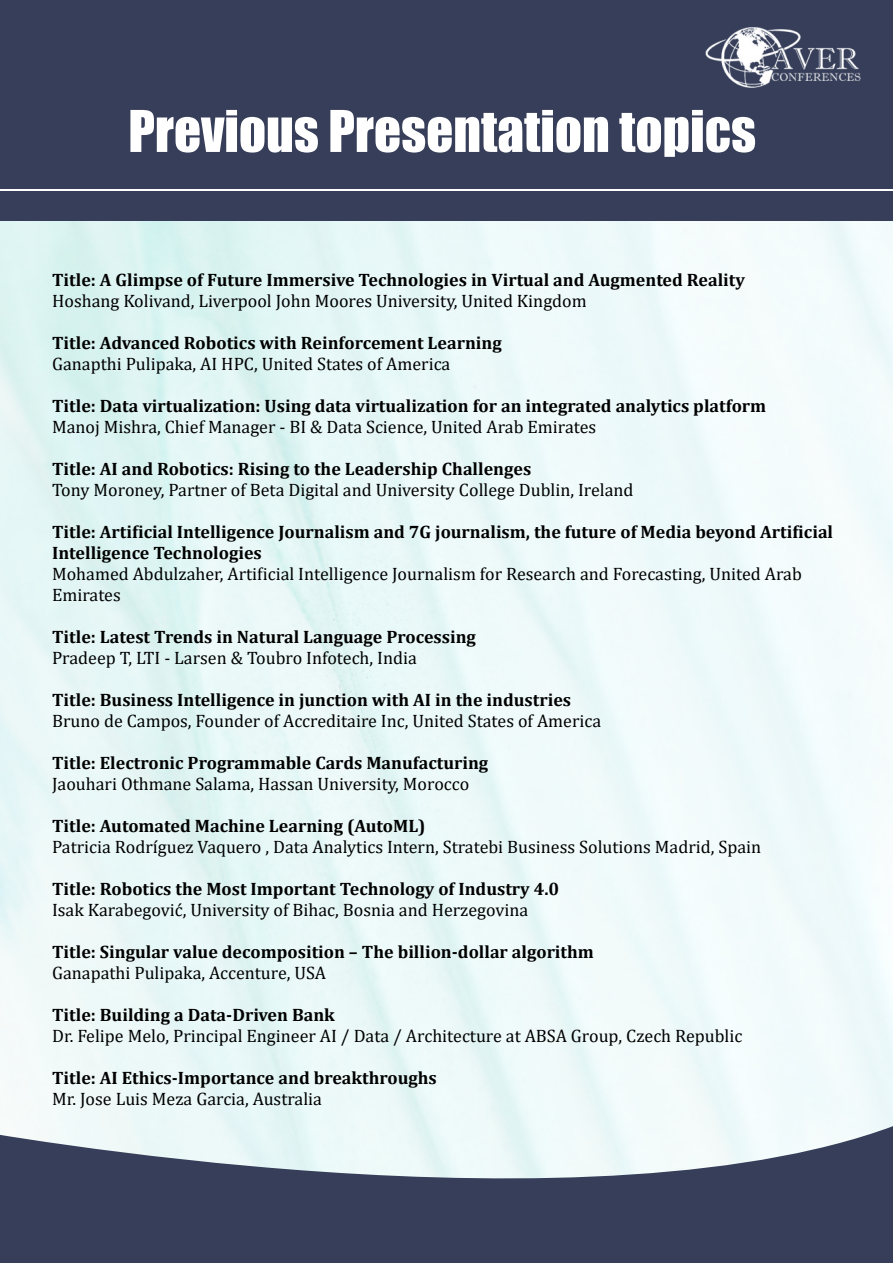
<style>
.page{position:relative;width:893px;height:1263px;background:#fff}
.page>*{position:absolute;margin:0;border:0;box-sizing:border-box;transform-origin:0 0}
.t1{font:53.1px "Impact";color:#fff}
.t2{font:18px/21px "Cambria";color:#000}
.t3{font:700 18px/21px "Cambria";color:#000}
</style>
<div class="page">
<img style="left:0;top:220px;width:893px;height:775px">
<svg style="left:0;top:995px;width:893px;height:268px;fill:#e9f8f7"></svg>
<div style="left:0;top:0;width:893px;height:220px;background:#363e59"></div>
<hr style="left:0;top:189px;width:893px;height:2px;background:#fff">
<img style="left:705px;top:27px;width:156px;height:61px">
<h1 class="t1" style="left:128px;top:90px;width:629px">Previous Presentation topics</h1>
<p class="t3" style="left:52px;top:268px;width:694px">Title: A Glimpse of Future Immersive Technologies in Virtual and Augmented Reality</p>
<p class="t2" style="left:52px;top:290px;width:536px">Hoshang Kolivand, Liverpool John Moores University, United Kingdom</p>
<p class="t3" style="left:52px;top:331px;width:451px">Title: Advanced Robotics with Reinforcement Learning</p>
<p class="t2" style="left:52px;top:353px;width:400px">Ganapthi Pulipaka, AI HPC, United States of America</p>
<p class="t3" style="left:52px;top:394px;width:716px">Title: Data virtualization: Using data virtualization for an integrated analytics platform</p>
<p class="t2" style="left:52px;top:416px;width:546px">Manoj Mishra, Chief Manager - BI &amp; Data Science, United Arab Emirates</p>
<p class="t3" style="left:52px;top:457px;width:481px">Title: AI and Robotics: Rising to the Leadership Challenges</p>
<p class="t2" style="left:52px;top:479px;width:583px">Tony Moroney, Partner of Beta Digital and University College Dublin, Ireland</p>
<p class="t3" style="left:52px;top:520px;width:783px">Title: Artificial Intelligence Journalism and 7G journalism, the future of Media beyond Artificial<br>Intelligence Technologies</p>
<p class="t2" style="left:52px;top:563px;width:751px">Mohamed Abdulzaher, Artificial Intelligence Journalism for Research and Forecasting, United Arab<br>Emirates</p>
<p class="t3" style="left:52px;top:625px;width:425px">Title: Latest Trends in Natural Language Processing</p>
<p class="t2" style="left:52px;top:647px;width:366px">Pradeep T, LTI - Larsen &amp; Toubro Infotech, India</p>
<p class="t3" style="left:52px;top:688px;width:521px">Title: Business Intelligence in junction with AI in the industries</p>
<p class="t2" style="left:52px;top:710px;width:551px">Bruno de Campos, Founder of Accreditaire Inc, United States of America</p>
<p class="t3" style="left:52px;top:751px;width:438px">Title: Electronic Programmable Cards Manufacturing</p>
<p class="t2" style="left:52px;top:773px;width:419px">Jaouhari Othmane Salama, Hassan University, Morocco</p>
<p class="t3" style="left:52px;top:814px;width:375px">Title: Automated Machine Learning (AutoML)</p>
<p class="t2" style="left:52px;top:836px;width:711px">Patricia Rodríguez Vaquero , Data Analytics Intern, Stratebi Business Solutions Madrid, Spain</p>
<p class="t3" style="left:52px;top:877px;width:509px">Title: Robotics the Most Important Technology of Industry 4.0</p>
<p class="t2" style="left:52px;top:899px;width:478px">Isak Karabegović, University of Bihac, Bosnia and Herzegovina</p>
<p class="t3" style="left:52px;top:940px;width:543px">Title: Singular value decomposition – The billion-dollar algorithm</p>
<p class="t2" style="left:52px;top:962px;width:276px">Ganapathi Pulipaka, Accenture, USA</p>
<p class="t3" style="left:52px;top:1003px;width:284px">Title: Building a Data-Driven Bank</p>
<p class="t2" style="left:52px;top:1025px;width:692px">Dr. Felipe Melo, Principal Engineer AI / Data / Architecture at ABSA Group, Czech Republic</p>
<p class="t3" style="left:52px;top:1066px;width:386px">Title: AI Ethics-Importance and breakthroughs</p>
<p class="t2" style="left:52px;top:1088px;width:271px">Mr. Jose Luis Meza Garcia, Australia</p>
</div>
